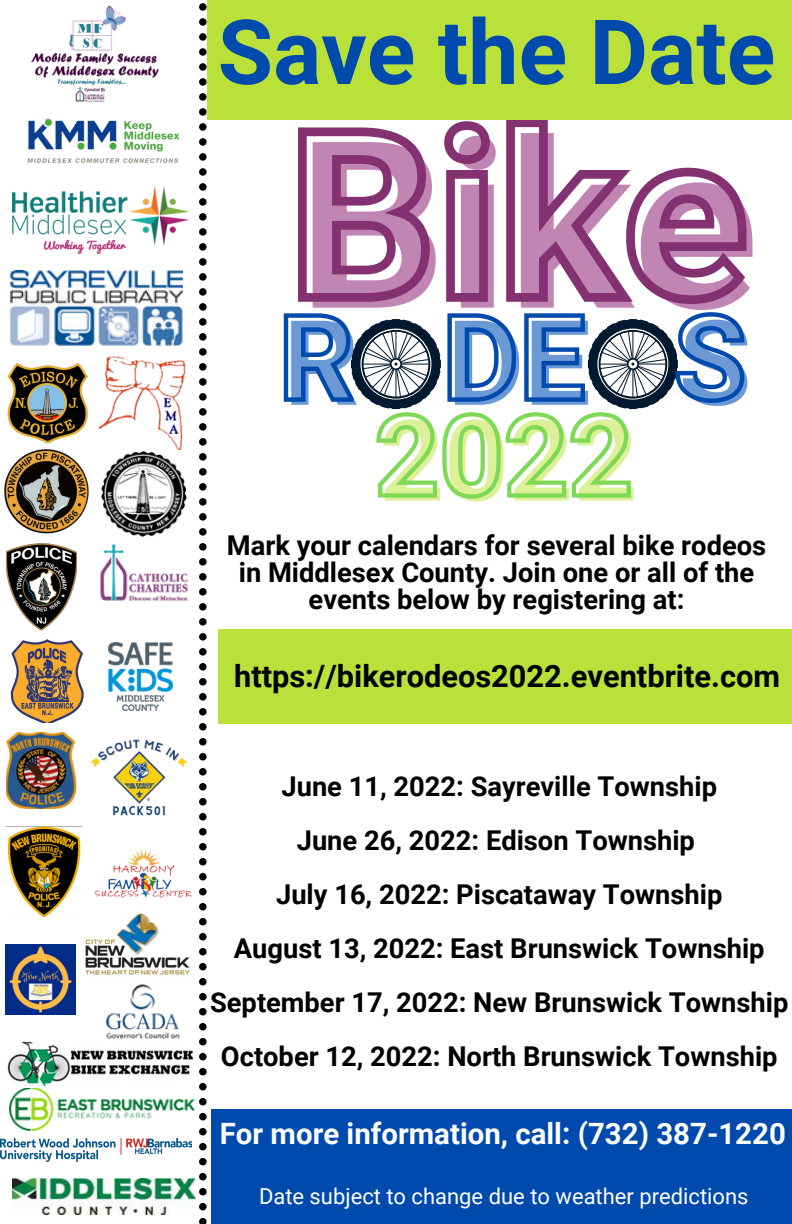
<style>
.page{position:relative;width:792px;height:1224px;background:#fff}
.page>*{position:absolute;margin:0;border:0;box-sizing:border-box;transform-origin:0 0}
.t1{font:700 232.8px "Roboto";color:#c185b3}
.t2{font:700 118.2px "Roboto";color:#6b99d6}
.t3{font:700 112.6px "Roboto";color:#dbf097}
.t4{font:700 90px "Roboto";color:#004aad}
.t5{font:700 30.8px "Roboto";color:#000}
.t6{font:700 29.4px "Roboto";color:#fff}
.t7{font:700 27.4px/27px "Roboto";color:#000;text-align:center}
.t8{font:22px "Roboto";color:#fff}
</style>
<div class="page">
<img style="left:31px;top:5px;width:129px;height:90px">
<img style="left:98px;top:357px;width:87px;height:93px">
<img style="left:27px;top:95px;width:153px;height:69px">
<img style="left:10px;top:270px;width:172px;height:75px">
<img style="left:4px;top:450px;width:84px;height:83px">
<svg style="left:199px;top:3px;width:8px;height:1221px"></svg>
<img style="left:6px;top:543px;width:71px;height:87px">
<img style="left:105px;top:984px;width:75px;height:55px">
<img style="left:10px;top:639px;width:74px;height:83px">
<img style="left:7px;top:363px;width:81px;height:87px">
<img style="left:108px;top:643px;width:65px;height:67px">
<img style="left:0;top:1139px;width:192px;height:22px">
<img style="left:100px;top:544px;width:88px;height:57px">
<img style="left:10px;top:1088px;width:184px;height:43px">
<img style="left:90px;top:739px;width:98px;height:77px">
<svg style="left:298px;top:120px;width:449px;height:184px"></svg>
<div style="left:207px;top:0;width:585px;height:120px;background:#b9e13a"></div>
<img style="left:6px;top:732px;width:70px;height:77px">
<img style="left:7px;top:827px;width:74px;height:91px">
<img style="left:13px;top:186px;width:175px;height:68px">
<img style="left:94px;top:841px;width:107px;height:68px">
<img style="left:12px;top:1179px;width:183px;height:36px">
<img style="left:85px;top:913px;width:105px;height:62px">
<img style="left:7px;top:1041px;width:187px;height:46px">
<img style="left:5px;top:944px;width:71px;height:71px">
<div style="left:211px;top:1109px;width:581px;height:115px;background:#004aad"></div>
<img style="left:101px;top:451px;width:85px;height:86px">
<div style="left:218px;top:630px;width:574px;height:94px;background:#b9e13a"></div>
<svg style="left:283px;top:312px;width:462px;height:187px"></svg>
<p class="t4" style="left:218px;top:1px;width:559px">Save the Date</p>
<p class="t1" style="left:298px;top:92px;width:462px">Bike</p>
<p class="t2" style="left:284px;top:295px;width:469px">RDES</p>
<p class="t3" style="left:380px;top:396px;width:260px">2022</p>
<p class="t7" style="left:227px;top:532px;width:541px">Mark your calendars for several bike rodeos in Middlesex County. Join one or all of the events below by registering at:</p>
<p class="t5" style="left:234px;top:659px;width:547px">https://bikerodeos2022.eventbrite.com</p>
<p class="t7" style="left:282px;top:773px;width:437px">June 11, 2022: Sayreville Township</p>
<p class="t7" style="left:297px;top:827px;width:400px">June 26, 2022: Edison Township</p>
<p class="t7" style="left:276px;top:881px;width:448px">July 16, 2022: Piscataway Township</p>
<p class="t7" style="left:234px;top:935px;width:532px">August 13, 2022: East Brunswick Township</p>
<p class="t7" style="left:210px;top:989px;width:580px">September 17, 2022: New Brunswick Township</p>
<p class="t7" style="left:221px;top:1043px;width:558px">October 12, 2022: North Brunswick Township</p>
<p class="t6" style="left:220px;top:1116px;width:568px">For more information, call: (732) 387-1220</p>
<p class="t8" style="left:259px;top:1184px;width:491px">Date subject to change due to weather predictions</p>
</div>
